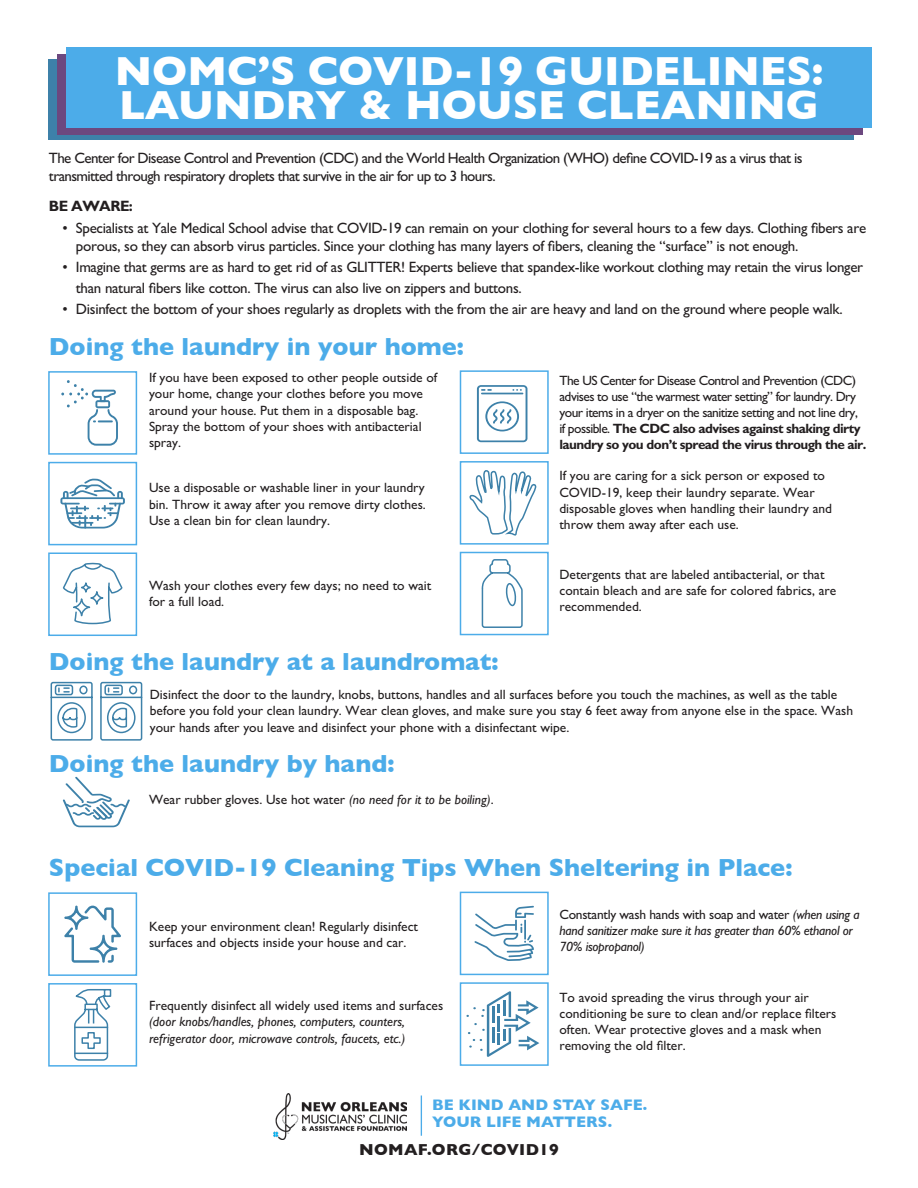
<style>
.page{position:relative;width:918px;height:1188px;background:#fff}
.page>*{position:absolute;margin:0;border:0;box-sizing:border-box;transform-origin:0 0}
.t1{font:700 41.4px/34.2px "Gill Sans";color:#fff}
.t2{font:700 25.2px "Gill Sans";color:#4cace9}
.t3{font:700 16.2px "Gill Sans";letter-spacing:.02em;color:#231f20}
.t4{font:700 15.6px "Gill Sans";color:#4cace9}
.t5{font:15px/18px "M Gill Sans";letter-spacing:-.02em;color:#231f20}
.t6{font:15px/18px "M Gill Sans";letter-spacing:-.04em;color:#231f20}
.t7{font:700 15px "M Gill Sans";letter-spacing:-.04em;color:#231f20}
.t8{font:13.5px/16.2px "M Gill Sans";color:#231f20}
.t9{font:13.5px/16.2px "M Gill Sans";letter-spacing:-.04em;color:#231f20}
.t10{font:italic 13.5px/16.2px "M Gill Sans";color:#231f20}
.t11{font:italic 13.5px/16.2px "M Gill Sans";letter-spacing:-.02em;color:#231f20}
.s1{font-weight:700}
.s2{font-style:italic}
.s3{font-style:normal}
</style>
<div class="page">
<div style="left:48px;top:59px;width:805px;height:81px;background:linear-gradient(to right,#3d81a9,#3d81a9)"></div>
<div style="left:58px;top:54px;width:805px;height:80px;background:linear-gradient(to right,#6c4980,#6c487f)"></div>
<div style="left:67px;top:47px;width:805px;height:80px;background:#4cace9"></div>
<img style="left:273px;top:1094px;width:133px;height:45px">
<hr style="left:421px;top:1096px;width:1px;height:40px;background:#4cace9">
<div style="left:48px;top:371px;width:89px;height:84px;border:2px solid #4cace9"></div>
<div style="left:48px;top:462px;width:89px;height:83px;border:2px solid #4cace9"></div>
<div style="left:48px;top:553px;width:89px;height:83px;border:2px solid #4cace9"></div>
<div style="left:460px;top:370px;width:89px;height:84px;border:2px solid #4cace9"></div>
<div style="left:460px;top:461px;width:89px;height:84px;border:2px solid #4cace9"></div>
<div style="left:460px;top:552px;width:89px;height:83px;border:2px solid #4cace9"></div>
<div style="left:48px;top:892px;width:89px;height:84px;border:2px solid #4cace9"></div>
<div style="left:48px;top:983px;width:89px;height:84px;border:2px solid #4cace9"></div>
<div style="left:460px;top:892px;width:89px;height:83px;border:2px solid #4cace9"></div>
<div style="left:460px;top:982px;width:89px;height:84px;border:2px solid #4cace9"></div>
<svg style="left:50px;top:681px;width:43px;height:60px"></svg>
<svg style="left:100px;top:681px;width:43px;height:60px"></svg>
<svg style="left:481px;top:559px;width:42px;height:69px"></svg>
<svg style="left:61px;top:380px;width:57px;height:66px"></svg>
<svg style="left:63px;top:777px;width:67px;height:50px"></svg>
<svg style="left:61px;top:562px;width:62px;height:74px"></svg>
<svg style="left:60px;top:479px;width:65px;height:50px"></svg>
<svg style="left:477px;top:385px;width:50px;height:57px"></svg>
<svg style="left:468px;top:452px;width:70px;height:84px"></svg>
<svg style="left:74px;top:989px;width:38px;height:72px"></svg>
<svg style="left:474px;top:906px;width:60px;height:55px"></svg>
<svg style="left:64px;top:906px;width:57px;height:57px"></svg>
<svg style="left:466px;top:991px;width:73px;height:66px"></svg>
<p class="t1" style="left:115px;top:53px;width:710px">NOMC’S COVID-19 GUIDELINES:<br>LAUNDRY &amp; HOUSE CLEANING</p>
<p class="t6" style="left:49px;top:149px;width:755px">The Center for Disease Control and Prevention (CDC) and the World Health Organization (WHO) define COVID-19 as a virus that is transmitted through respiratory droplets that survive in the air for up to 3 hours.</p>
<p class="t7" style="left:49px;top:198px;width:86px">BE AWARE:</p>
<p class="t5" style="left:76px;top:219px;width:792px;text-indent:-14px">• Specialists at Yale Medical School advise that COVID-19 can remain on your clothing for several hours to a few days. Clothing fibers are porous, so they can absorb virus particles. Since your clothing has many layers of fibers, cleaning the “surface” is not enough.</p>
<p class="t5" style="left:76px;top:256px;width:789px;line-height:21px;text-indent:-14px">• Imagine that germs are as hard to get rid of as GLITTER! Experts believe that spandex-like workout clothing may retain the virus longer than natural fibers like cotton. The virus can also live on zippers and buttons.</p>
<p class="t5" style="left:62px;top:300px;width:782px">• Disinfect the bottom of your shoes regularly as droplets with the from the air are heavy and land on the ground where people walk.</p>
<p class="t2" style="left:49px;top:326px;width:416px">Doing the laundry in your home:</p>
<p class="t8" style="left:149px;top:370px;width:290px">If you have been exposed to other people outside of your home, change your clothes before you move around your house. Put them in a disposable bag.<br>Spray the bottom of your shoes with antibacterial spray.</p>
<p class="t8" style="left:149px;top:480px;width:278px;text-align:justify">Use a disposable or washable liner in your laundry bin. Throw it away after you remove dirty clothes.<br>Use a clean bin for clean laundry.</p>
<p class="t8" style="left:149px;top:577px;width:284px">Wash your clothes every few days; no need to wait for a full load.</p>
<p class="t9" style="left:559px;top:372px;width:309px">The US Center for Disease Control and Prevention (CDC) advises to use “the warmest water setting” for laundry. Dry your items in a dryer on the sanitize setting and not line dry, if possible. <span class="s1">The CDC also advises against shaking dirty laundry so you don’t spread the virus through the air.</span></p>
<p class="t8" style="left:559px;top:468px;width:274px">If you are caring for a sick person or exposed to COVID-19, keep their laundry separate. Wear disposable gloves when handling their laundry and throw them away after each use.</p>
<p class="t8" style="left:559px;top:566px;width:278px">Detergents that are labeled antibacterial, or that contain bleach and are safe for colored fabrics, are recommended.</p>
<p class="t2" style="left:49px;top:641px;width:451px">Doing the laundry at a laundromat:</p>
<p class="t8" style="left:150px;top:687px;width:689px">Disinfect the door to the laundry, knobs, buttons, handles and all surfaces before you touch the machines, as well as the table</p>
<p class="t8" style="left:150px;top:703px;width:705px">before you fold your clean laundry. Wear clean gloves, and make sure you stay 6 feet away from anyone else in the space. Wash your hands after you leave and disinfect your phone with a disinfectant wipe.</p>
<p class="t2" style="left:49px;top:744px;width:347px">Doing the laundry by hand:</p>
<p class="t8" style="left:149px;top:792px;width:346px">Wear rubber gloves. Use hot water <span class="s2">(no need for it to be boiling)</span>.</p>
<p class="t2" style="left:49px;top:848px;width:745px">Special COVID-19 Cleaning Tips When Sheltering in Place:</p>
<p class="t8" style="left:149px;top:919px;width:271px">Keep your environment clean! Regularly disinfect surfaces and objects inside your house and car.</p>
<p class="t11" style="left:559px;top:906px;width:302px"><span class="s3">Constantly wash hands with soap and water</span> (when using a hand sanitizer make sure it has greater than 60% ethanol or<br>70% isopropanol)</p>
<p class="t10" style="left:149px;top:998px;width:296px"><span class="s3">Frequently disinfect all widely used items and surfaces </span>(door knobs/handles, phones, computers, counters, refrigerator door, microwave controls, faucets, etc.)</p>
<p class="t8" style="left:559px;top:989px;width:278px">To avoid spreading the virus through your air conditioning be sure to clean and/or replace filters often. Wear protective gloves and a mask when removing the old filter.</p>
<p class="t4" style="left:432px;top:1093px;width:216px">BE KIND AND STAY SAFE.</p>
<p class="t4" style="left:432px;top:1110px;width:181px">YOUR LIFE MATTERS.</p>
<p class="t3" style="left:359px;top:1137px;width:201px">NOMAF.ORG/COVID19</p>
</div>
